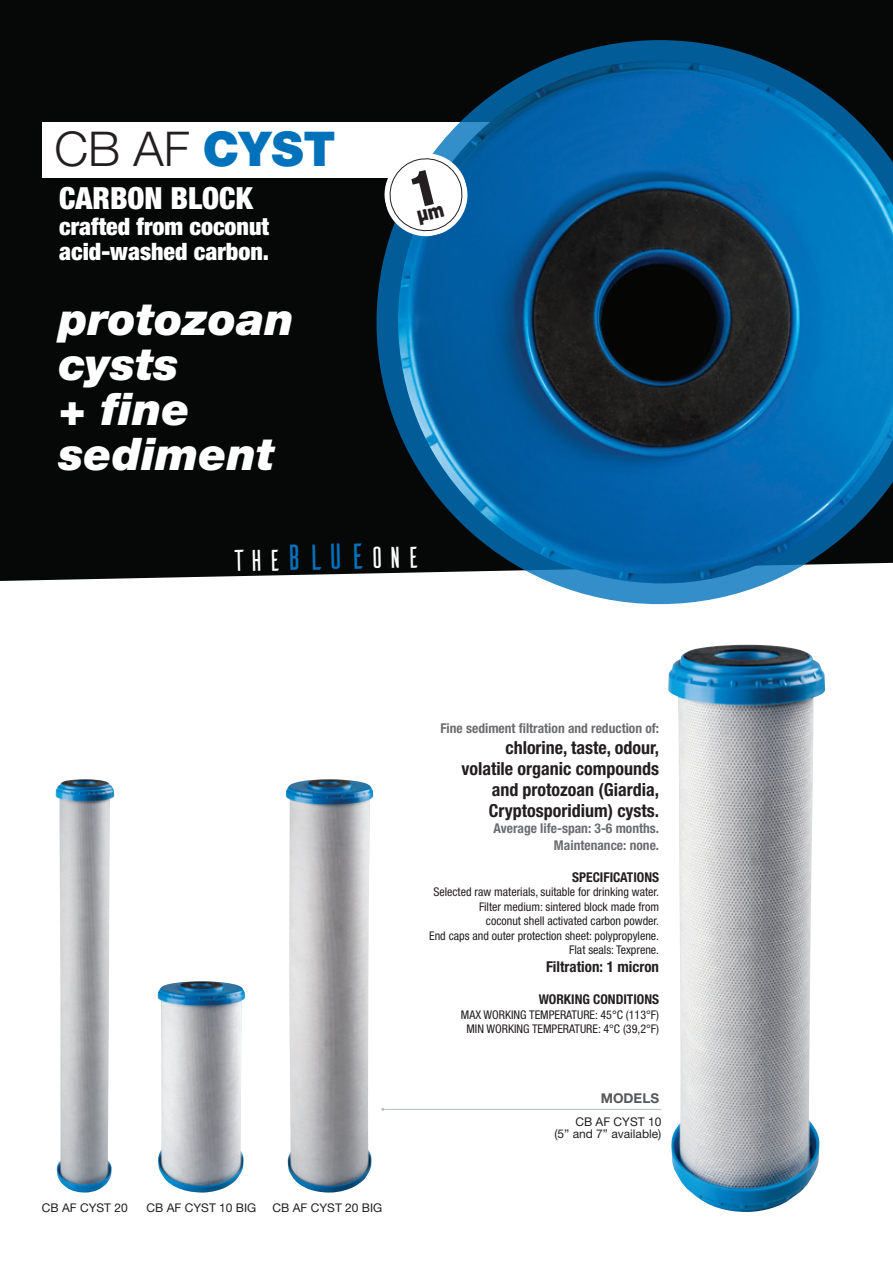
<style>
.page{position:relative;width:893px;height:1263px;background:#fff}
.page>*{position:absolute;margin:0;border:0;box-sizing:border-box;transform-origin:0 0}
.t1{font:300 48px "Helvetica Neue LT Std";color:#231f20}
.t2{font:italic 900 45px/45px "Helvetica Neue LT Std";color:#fff}
.t3{font:900 condensed 30.6px "Helvetica Neue LT Std";color:#fff}
.t4{font:30px "Ailerons";color:#fff}
.t5{font:900 condensed 24px/25.5px "Helvetica Neue LT Std";color:#fff}
.t6{font:700 condensed 18px/21px "Helvetica Neue LT Std";color:#231f20;text-align:right}
.t7{font:700 condensed 15px "Helvetica Neue LT Std";color:#231f20}
.t8{font:700 condensed 13.5px/16.2px "Helvetica Neue LT Std";color:#6c6d70;text-align:right}
.t9{font:700 condensed 13.5px "Helvetica Neue LT Std";color:#231f20}
.t10{font:700 13.5px "Helvetica Neue LT Std";color:#57585a}
.t11{font:condensed 12px/14.4px "Helvetica Neue LT Std";color:#231f20;text-align:right}
.t12{font:12px/12px "Helvetica Neue LT Std";color:#231f20;text-align:right}
.s1{font-weight:900;color:#0072bc}
.s2{font-size:36px;color:#0072bc}
</style>
<div class="page">
<div style="left:0;top:0;width:893px;height:581px;background:#060807"></div>
<img style="left:668px;top:645px;width:157px;height:567px">
<img style="left:158px;top:981px;width:87px;height:211px">
<img style="left:286px;top:779px;width:87px;height:413px">
<img style="left:56px;top:779px;width:58px;height:413px">
<div style="left:43px;top:122px;width:622px;height:56px;background:#fff"></div>
<svg style="left:377px;top:40px;width:516px;height:564px"></svg>
<img style="left:398px;top:61px;width:495px;height:522px">
<hr style="left:383px;top:1109px;width:278px;height:1px;background:#b5bec1">
<svg style="left:380px;top:149px;width:92px;height:91px"></svg>
<h1 class="t1" style="left:54px;top:120px;width:283px">CB AF <span class="s1">CYST</span></h1>
<h3 class="t3" style="left:59px;top:180px;width:195px">CARBON BLOCK</h3>
<h3 class="t5" style="left:59px;top:213px;width:211px">crafted from coconut acid-washed carbon.</h3>
<h2 class="t2" style="left:59px;top:296px;width:237px">protozoan cysts<br>+ fine sediment</h2>
<h3 class="t4" style="left:231px;top:546px;width:193px;rotate:-1deg">the<span class="s2">blue</span>one</h3>
<p class="t12" style="left:42px;top:1201px;width:88px">CB AF CYST 20</p>
<p class="t12" style="left:147px;top:1201px;width:111px">CB AF CYST 10 BIG</p>
<p class="t12" style="left:273px;top:1201px;width:111px">CB AF CYST 20 BIG</p>
<p class="t8" style="left:440px;top:720px;width:220px">Fine sediment filtration and reduction of:</p>
<h3 class="t6" style="left:461px;top:737px;width:199px">chlorine, taste, odour, volatile organic compounds and protozoan (Giardia,<br>Cryptosporidium) cysts.</h3>
<p class="t8" style="left:494px;top:820px;width:167px">Average life-span: 3-6 months.<br>Maintenance: none.</p>
<p class="t9" style="left:572px;top:869px;width:88px">SPECIFICATIONS</p>
<p class="t11" style="left:429px;top:885px;width:231px">Selected raw materials, suitable for drinking water.<br>Filter medium: sintered block made from<br>coconut shell activated carbon powder.<br>End caps and outer protection sheet: polypropylene.<br>Flat seals: Texprene.</p>
<p class="t7" style="left:546px;top:957px;width:115px">Filtration: 1 micron</p>
<p class="t9" style="left:539px;top:991px;width:122px">WORKING CONDITIONS</p>
<p class="t11" style="left:461px;top:1007px;width:200px;text-align:center">MAX WORKING TEMPERATURE: 45°C (113°F)<br>MIN WORKING TEMPERATURE: 4°C (39,2°F)</p>
<p class="t10" style="left:601px;top:1090px;width:60px">MODELS</p>
<p class="t12" style="left:554px;top:1116px;width:108px">CB AF CYST 10<br>(5” and 7” available)</p>
</div>
